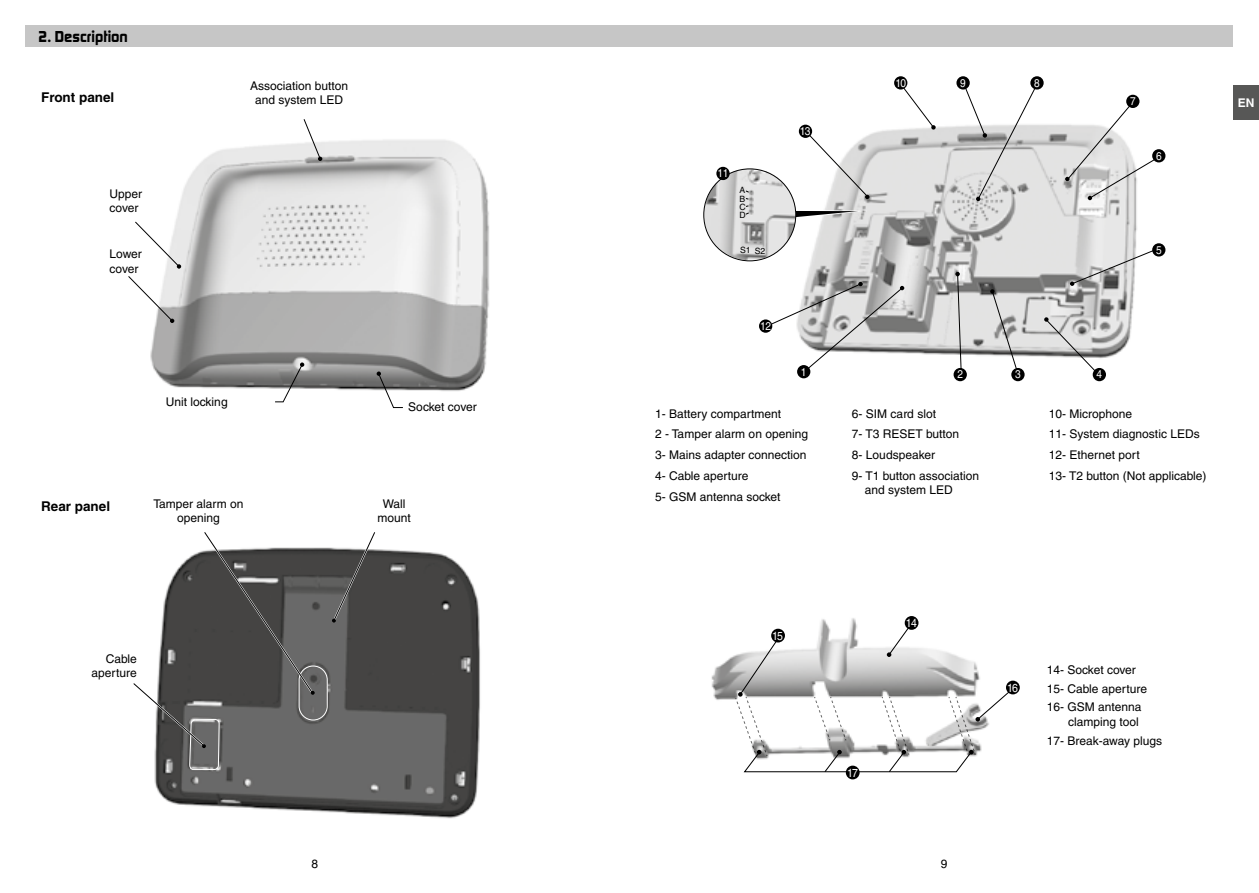
<style>
.page{position:relative;width:1259px;height:893px;background:#fff}
.page>*{position:absolute;margin:0;border:0;box-sizing:border-box;transform-origin:0 0}
.t1{font:700 16.5px "Digital Sans EF";color:#000}
.t2{font:700 13.5px "Helvetica";color:#000}
.t3{font:12px/20.9px "Helvetica";color:#000}
.t4{font:700 12px "Helvetica";color:#fff}
.t5{font:11.7px "Helvetica";letter-spacing:-.075em;color:#fff;scale:.9 1}
.t6{font:11.25px "Helvetica";letter-spacing:-.05em;color:#fff;scale:.9 1}
.t7{font:8.7px/8.4px "Helvetica";color:#000;text-align:justify}
</style>
<div class="page">
<div style="left:1233px;top:85px;width:26px;height:34px;background:#575756"></div>
<div style="left:26px;top:26px;width:1207px;height:21px;background:#c6c6c6"></div>
<img style="left:154px;top:547px;width:326px;height:272px">
<img style="left:150px;top:140px;width:340px;height:251px">
<svg style="left:274px;top:362px;width:30px;height:41px"></svg>
<svg style="left:377px;top:371px;width:27px;height:37px"></svg>
<svg style="left:128px;top:275px;width:46px;height:48px"></svg>
<svg style="left:135px;top:221px;width:46px;height:48px"></svg>
<svg style="left:303px;top:119px;width:19px;height:42px"></svg>
<div style="left:299px;top:665px;width:29px;height:55px;border:1px solid #fff;border-radius:14px"></div>
<svg style="left:133px;top:532px;width:182px;height:238px"></svg>
<svg style="left:331px;top:532px;width:46px;height:91px"></svg>
<img style="left:783px;top:101px;width:382px;height:269px">
<svg style="left:796px;top:210px;width:72px;height:9px"></svg>
<img style="left:704px;top:169px;width:92px;height:91px;border-radius:46px">
<svg style="left:1070px;top:247px;width:90px;height:39px"></svg>
<svg style="left:768px;top:282px;width:136px;height:89px"></svg>
<svg style="left:990px;top:289px;width:30px;height:81px"></svg>
<svg style="left:961px;top:80px;width:77px;height:121px"></svg>
<svg style="left:901px;top:86px;width:34px;height:44px"></svg>
<svg style="left:955px;top:272px;width:7px;height:98px"></svg>
<svg style="left:1044px;top:317px;width:57px;height:53px"></svg>
<svg style="left:1065px;top:102px;width:94px;height:98px"></svg>
<div style="left:894px;top:76px;width:13px;height:14px;background:#000;border-radius:50%"></div>
<div style="left:956px;top:76px;width:13px;height:14px;background:#000;border-radius:50%"></div>
<div style="left:1030px;top:76px;width:13px;height:14px;background:#000;border-radius:50%"></div>
<div style="left:1126px;top:95px;width:13px;height:13px;background:#000;border-radius:50%"></div>
<div style="left:953px;top:368px;width:14px;height:13px;background:#000;border-radius:50%"></div>
<div style="left:1011px;top:368px;width:13px;height:13px;background:#000;border-radius:50%"></div>
<div style="left:1092px;top:368px;width:14px;height:13px;background:#000;border-radius:50%"></div>
<div style="left:1152px;top:243px;width:13px;height:14px;background:#000;border-radius:50%"></div>
<div style="left:797px;top:365px;width:13px;height:13px;background:#000;border-radius:50%"></div>
<div style="left:759px;top:319px;width:13px;height:14px;background:#000;border-radius:50%"></div>
<svg style="left:805px;top:131px;width:64px;height:68px"></svg>
<div style="left:799px;top:125px;width:13px;height:13px;background:#000;border-radius:50%"></div>
<div style="left:716px;top:167px;width:13px;height:13px;background:#000;border-radius:50%"></div>
<div style="left:1152px;top:149px;width:13px;height:13px;background:#000;border-radius:50%"></div>
<svg style="left:744px;top:190px;width:6px;height:25px"></svg>
<img style="left:711px;top:616px;width:208px;height:162px">
<div style="left:1006px;top:681px;width:13px;height:13px;background:#000;border-radius:50%"></div>
<div style="left:904px;top:616px;width:14px;height:14px;background:#000;border-radius:50%"></div>
<div style="left:846px;top:766px;width:13px;height:13px;background:#000;border-radius:50%"></div>
<svg style="left:735px;top:623px;width:278px;height:150px"></svg>
<h1 class="t1" style="left:38px;top:27px;width:91px">2. Description</h1>
<p class="t2" style="left:41px;top:89px;width:75px">Front panel</p>
<p class="t3" style="left:250px;top:79px;width:99px;line-height:14.4px;text-align:center">Association button and system LED</p>
<p class="t6" style="left:895px;top:76px;width:13px">10</p>
<p class="t6" style="left:960px;top:76px;width:8px">9</p>
<p class="t6" style="left:1034px;top:76px;width:8px">8</p>
<p class="t6" style="left:1130px;top:95px;width:8px">7</p>
<p class="t4" style="left:1237px;top:95px;width:18px">EN</p>
<p class="t6" style="left:800px;top:125px;width:13px">13</p>
<p class="t6" style="left:1156px;top:149px;width:8px">6</p>
<p class="t6" style="left:717px;top:167px;width:13px">11</p>
<p class="t3" style="left:110px;top:186px;width:34px;line-height:14.4px">Upper cover</p>
<p class="t3" style="left:110px;top:247px;width:34px;line-height:14.4px">Lower cover</p>
<p class="t7" style="left:739px;top:186px;width:8px">A B C D</p>
<p class="t7" style="left:740px;top:246px;width:27px">S1 S2</p>
<p class="t6" style="left:1156px;top:243px;width:8px">5</p>
<p class="t6" style="left:760px;top:319px;width:13px">12</p>
<p class="t6" style="left:801px;top:365px;width:8px">1</p>
<p class="t6" style="left:957px;top:368px;width:8px">2</p>
<p class="t6" style="left:1015px;top:368px;width:8px">3</p>
<p class="t6" style="left:1096px;top:368px;width:8px">4</p>
<p class="t2" style="left:41px;top:498px;width:71px">Rear panel</p>
<p class="t3" style="left:166px;top:391px;width:63px">Unit locking</p>
<p class="t3" style="left:408px;top:397px;width:70px">Socket cover</p>
<p class="t3" style="left:153px;top:496px;width:92px;line-height:14.4px;text-align:center">Tamper alarm on opening</p>
<p class="t3" style="left:377px;top:496px;width:35px;line-height:14.4px;text-align:center">Wall mount</p>
<p class="t3" style="left:655px;top:403px;width:154px">1- Battery compartment<br>2 - Tamper alarm on opening<br>3- Mains adapter connection<br>4- Cable aperture<br>5- GSM antenna socket</p>
<p class="t3" style="left:852px;top:403px;width:129px">6- SIM card slot<br>7- T3 RESET button<br>8- Loudspeaker<br>9- T1 button association</p>
<p class="t3" style="left:864px;top:480px;width:90px">and system LED</p>
<p class="t3" style="left:1049px;top:403px;width:159px">10- Microphone<br>11- System diagnostic LEDs<br>12- Ethernet port<br>13- T2 button (Not applicable)</p>
<p class="t3" style="left:92px;top:651px;width:47px;line-height:14.4px;text-align:right">Cable aperture</p>
<p class="t5" style="left:772px;top:629px;width:14px">15</p>
<p class="t5" style="left:906px;top:616px;width:14px">14</p>
<p class="t5" style="left:847px;top:766px;width:14px">17</p>
<p class="t3" style="left:311px;top:854px;width:8px">8</p>
<p class="t3" style="left:941px;top:854px;width:8px">9</p>
<p class="t5" style="left:1007px;top:681px;width:14px">16</p>
<p class="t3" style="left:1046px;top:661px;width:102px;line-height:18.6px">14- Socket cover<br>15- Cable aperture<br>16- GSM antenna</p>
<p class="t3" style="left:1046px;top:712px;width:117px;line-height:18.6px;text-align:center">clamping tool<br>17- Break-away plugs</p>
</div>
